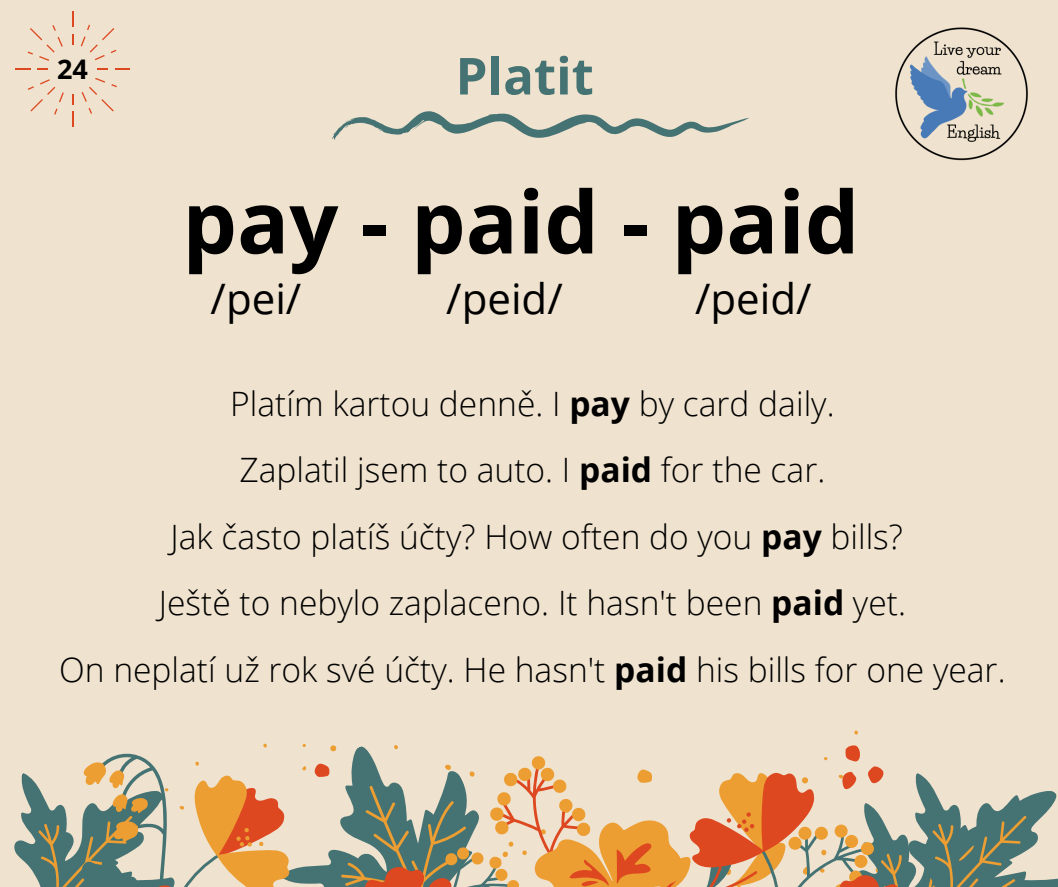
<style>
.page{position:relative;width:1058px;height:887px;background:#fff}
.page>*{position:absolute;margin:0;border:0;box-sizing:border-box;transform-origin:0 0}
.t1{font:700 86.4px "Open Sans";color:#000}
.t2{font:700 51px "Open Sans";color:#457373}
.t3{font:42px "Open Sans";color:#000}
.t4{font:300 33.6px/66.3px "Open Sans";color:#000;text-align:center}
.t5{font:700 27px "Open Sans";color:#000}
.s1{font-weight:700}
</style>
<div class="page">
<div style="left:0;top:0;width:1058px;height:886px;background:#efe2ce"></div>
<img style="left:895px;top:27px;width:133px;height:134px">
<svg style="left:14px;top:743px;width:275px;height:143px"></svg>
<svg style="left:332px;top:111px;width:417px;height:29px"></svg>
<svg style="left:301px;top:730px;width:757px;height:156px"></svg>
<svg style="left:82px;top:78px;width:35px;height:36px"></svg>
<svg style="left:81px;top:25px;width:35px;height:35px"></svg>
<svg style="left:28px;top:25px;width:35px;height:36px"></svg>
<svg style="left:28px;top:79px;width:36px;height:36px"></svg>
<svg style="left:72px;top:12px;width:1px;height:15px"></svg>
<svg style="left:72px;top:112px;width:1px;height:14px"></svg>
<svg style="left:115px;top:69px;width:15px;height:1px"></svg>
<svg style="left:15px;top:69px;width:15px;height:1px"></svg>
<p class="t5" style="left:57px;top:50px;width:32px">24</p>
<h2 class="t2" style="left:455px;top:40px;width:140px">Platit</h2>
<h1 class="t1" style="left:182px;top:161px;width:678px">pay - paid - paid</h1>
<p class="t3" style="left:211px;top:269px;width:92px">/pei/</p>
<p class="t3" style="left:446px;top:269px;width:118px">/peid/</p>
<p class="t3" style="left:695px;top:269px;width:118px">/peid/</p>
<p class="t4" style="left:59px;top:370px;width:948px">Platím kartou denně. I <span class="s1">pay</span> by card daily.<br>Zaplatil jsem to auto. I <span class="s1">paid</span> for the car.<br>Jak často platíš účty? How often do you <span class="s1">pay</span> bills?<br>Ještě to nebylo zaplaceno. It hasn't been <span class="s1">paid</span> yet.<br>On neplatí už rok své účty. He hasn't <span class="s1">paid</span> his bills for one year.</p>
</div>
